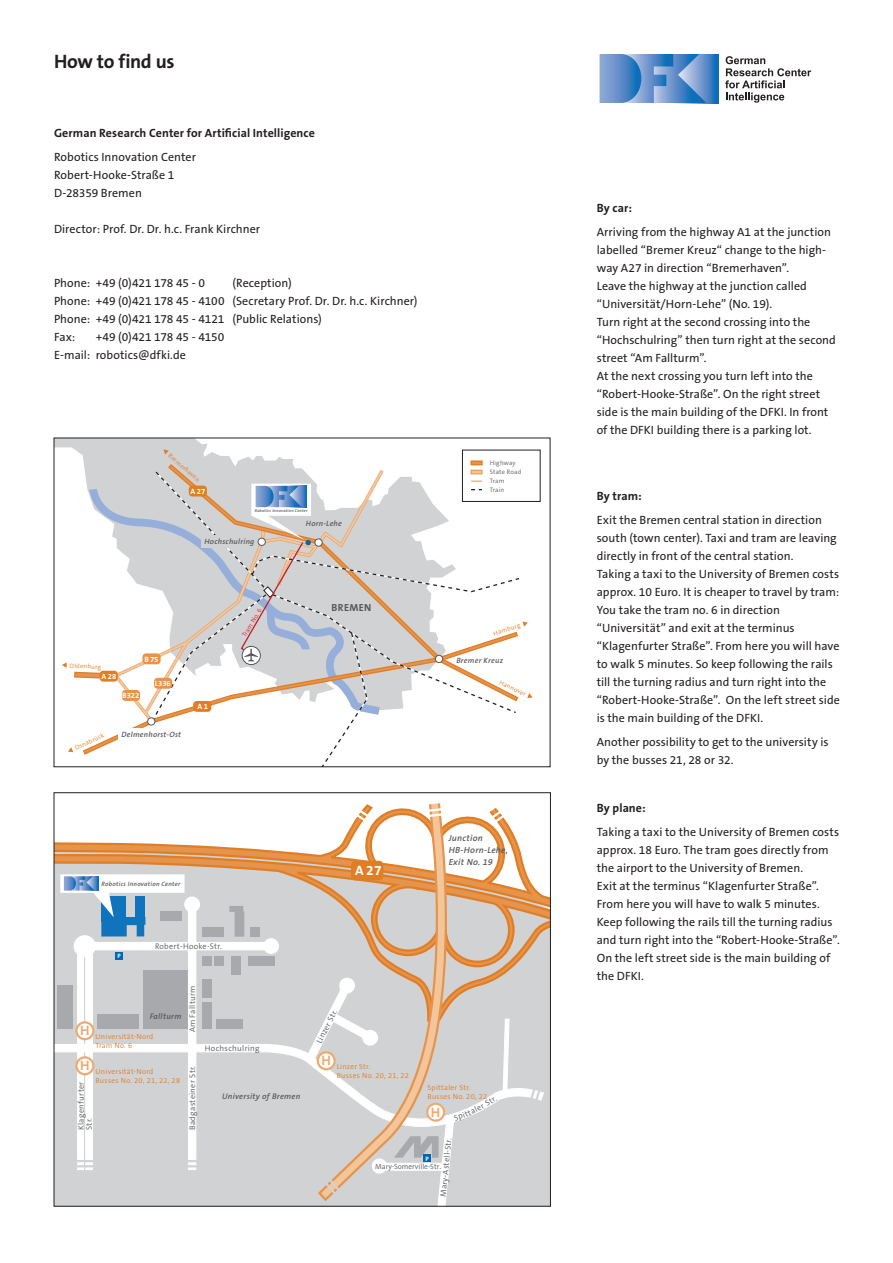
<style>
.page{position:relative;width:893px;height:1263px;background:#fff}
.page>*{position:absolute;margin:0;border:0;box-sizing:border-box;transform-origin:0 0}
.t1{font:700 19.5px "The Sans B7";letter-spacing:-.02em;color:#231f20}
.t2{font:700 13.8px "The Sans B7";color:#fff}
.t3{font:700 13.8px "The Sans B7";color:#edab72}
.t4{font:12px/18px "The Sans B5 Plain";letter-spacing:.005em;color:#231f20}
.t5{font:700 12px "The Sans B7";letter-spacing:.01em;color:#231f20}
.t6{font:700 10.35px "The Sans B7";letter-spacing:.035em;color:#57585a}
.t7{font:italic 600 9px/11.9px "The Sans B6";letter-spacing:.035em;color:#57585a}
.t8{font:300 8.25px/8.2px "The Sans B4";letter-spacing:.035em;color:#57585a}
.t9{font:italic 600 8.25px "The Sans B6";letter-spacing:.035em;color:#57585a}
.t10{font:italic 600 7.65px "The Sans B6";letter-spacing:.035em;color:#57585a}
.t11{font:700 7.65px "The Sans B7";color:#fff}
.t12{font:300 7.5px/9px "The Sans B4";letter-spacing:.035em;color:#e07e26}
.t13{font:300 7.5px "The Sans B4";color:#57585a}
.t14{font:300 6.45px "The Sans B4";color:#e07e26}
.t15{font:300 6.45px/9px "The Sans B4";letter-spacing:.035em;color:#57585a}
.t16{font:300 6.45px "The Sans B4";color:#da1f3d}
.t17{font:italic 600 6.3px "The Sans B6";letter-spacing:.04em;color:#57585a}
.t18{font:700 6.3px "The Sans B7";color:#fff}
.t19{font:italic 600 4.2px "The Sans B6";letter-spacing:.05em;color:#57585a}
.s1{font-size:9px}
</style>
<div class="page">
<svg style="left:706px;top:54px;width:12px;height:49px"></svg>
<svg style="left:600px;top:54px;width:106px;height:49px;background:#6593cb"></svg>
<svg style="left:725px;top:56px;width:86px;height:47px"></svg>
<svg style="left:56px;top:440px;width:238px;height:24px;fill:#d1d2d4"></svg>
<svg style="left:83px;top:464px;width:400px;height:291px"></svg>
<svg style="left:74px;top:671px;width:44px;height:9px"></svg>
<svg style="left:154px;top:470px;width:329px;height:10px"></svg>
<hr style="left:471px;top:461px;width:11px;height:4px;background:#e6944b">
<div style="left:470px;top:460px;width:13px;height:5px;border:1px solid #e07e26"></div>
<div style="left:471px;top:470px;width:11px;height:4px;border:1px solid #e6944b"></div>
<div style="left:118px;top:728px;width:56px;height:11px;background:#fff"></div>
<div style="left:148px;top:718px;width:7px;height:7px;background:#fff;border-radius:50%"></div>
<div style="left:147px;top:718px;width:8px;height:7px;border:1px solid #57585a;border-radius:50%"></div>
<svg style="left:164px;top:449px;width:5px;height:6px"></svg>
<svg style="left:62px;top:662px;width:5px;height:6px"></svg>
<svg style="left:68px;top:747px;width:5px;height:5px"></svg>
<div style="left:100px;top:671px;width:18px;height:11px;background:#e07e26;border-radius:4px"></div>
<div style="left:142px;top:653px;width:19px;height:11px;background:#e6944b;border-radius:4px"></div>
<div style="left:122px;top:690px;width:18px;height:11px;background:#e6944b;border-radius:4px"></div>
<svg style="left:150px;top:480px;width:383px;height:285px"></svg>
<svg style="left:56px;top:1030px;width:488px;height:174px;background:#d5d6d7"></svg>
<hr style="left:68px;top:1165px;width:147px;height:2px;background:#d1d2d4">
<hr style="left:68px;top:1160px;width:147px;height:2px;background:#d1d2d4">
<svg style="left:525px;top:1075px;width:20px;height:41px"></svg>
<svg style="left:56px;top:924px;width:493px;height:106px;background:#cfcccb"></svg>
<svg style="left:56px;top:816px;width:493px;height:108px"></svg>
<svg style="left:316px;top:803px;width:132px;height:400px;background:#d9ccc1"></svg>
<div style="left:351px;top:861px;width:32px;height:19px;background:#e07e26;border-radius:4px"></div>
<div style="left:318px;top:1052px;width:17px;height:17px;background:#fff;border-radius:50%"></div>
<div style="left:317px;top:1051px;width:19px;height:19px;border:2px solid #edab72;border-radius:50%"></div>
<div style="left:427px;top:1104px;width:17px;height:17px;background:#fff;border-radius:50%"></div>
<div style="left:426px;top:1103px;width:19px;height:19px;border:2px solid #edab72;border-radius:50%"></div>
<svg style="left:76px;top:1057px;width:17px;height:17px"></svg>
<div style="left:75px;top:1056px;width:19px;height:19px;border:2px solid #edab72;border-radius:50%"></div>
<svg style="left:76px;top:1022px;width:17px;height:17px"></svg>
<div style="left:75px;top:1021px;width:19px;height:19px;border:2px solid #edab72;border-radius:50%"></div>
<div style="left:423px;top:1155px;width:8px;height:7px;background:#0166b3"></div>
<div style="left:115px;top:952px;width:8px;height:8px;background:#0166b3"></div>
<svg style="left:489px;top:808px;width:23px;height:17px"></svg>
<svg style="left:351px;top:806px;width:96px;height:66px"></svg>
<svg style="left:315px;top:1167px;width:33px;height:36px"></svg>
<svg style="left:60px;top:874px;width:125px;height:62px"></svg>
<svg style="left:454px;top:1097px;width:43px;height:24px"></svg>
<p class="t1" style="left:54px;top:51px;width:122px">How to find us</p>
<p class="t5" style="left:54px;top:127px;width:262px">German Research Center for Artificial Intelligence</p>
<p class="t4" style="left:54px;top:148px;width:144px">Robotics Innovation Center</p>
<p class="t4" style="left:54px;top:166px;width:122px">Robert-Hooke-Straße 1</p>
<p class="t4" style="left:54px;top:184px;width:89px">D-28359 Bremen</p>
<p class="t4" style="left:54px;top:220px;width:208px">Director: Prof. Dr. Dr. h.c. Frank Kirchner</p>
<p class="t4" style="left:54px;top:274px;width:152px">Phone: +49 (0)421 178 45 - 0</p>
<p class="t4" style="left:233px;top:274px;width:61px">(Reception)</p>
<p class="t4" style="left:54px;top:292px;width:365px">Phone: +49 (0)421 178 45 - 4100 (Secretary Prof. Dr. Dr. h.c. Kirchner)</p>
<p class="t4" style="left:54px;top:310px;width:269px">Phone: +49 (0)421 178 45 - 4121 (Public Relations)</p>
<p class="t4" style="left:54px;top:328px;width:23px">Fax:</p>
<p class="t4" style="left:96px;top:328px;width:130px">+49 (0)421 178 45 - 4150</p>
<p class="t4" style="left:54px;top:346px;width:133px">E-mail: robotics@dfki.de</p>
<p class="t14" style="left:172px;top:452px;width:41px;rotate:41deg">Bremerhaven</p>
<p class="t11" style="left:191px;top:487px;width:16px">A27</p>
<p class="t19" style="left:255px;top:509px;width:54px">Robotics Innovation Center</p>
<p class="t10" style="left:306px;top:519px;width:38px">Horn-Lehe</p>
<p class="t10" style="left:204px;top:537px;width:51px">Hochschulring</p>
<p class="t14" style="left:70px;top:662px;width:33px;rotate:2deg">Oldenburg</p>
<p class="t11" style="left:102px;top:672px;width:16px">A28</p>
<p class="t11" style="left:144px;top:655px;width:16px">B75</p>
<p class="t11" style="left:155px;top:679px;width:18px">L336</p>
<p class="t14" style="left:74px;top:745px;width:33px;rotate:-25deg">Osnabrück</p>
<p class="t11" style="left:122px;top:691px;width:19px">B322</p>
<p class="t10" style="left:121px;top:730px;width:61px">Delmenhorst-Ost</p>
<p class="t11" style="left:198px;top:702px;width:12px">A1</p>
<p class="t16" style="left:241px;top:634px;width:33px;rotate:-59deg">Tram No. 6</p>
<p class="t6" style="left:331px;top:602px;width:42px">BREMEN</p>
<p class="t15" style="left:490px;top:458px;width:33px">Highway<br>State Road<br>Tram<br>Train</p>
<p class="t14" style="left:493px;top:630px;width:29px;rotate:-18deg">Hamburg</p>
<p class="t10" style="left:456px;top:656px;width:48px">Bremer Kreuz</p>
<p class="t14" style="left:501px;top:679px;width:30px;rotate:25deg">Hannover</p>
<p class="t17" style="left:102px;top:881px;width:80px">Robotics Innovation Center</p>
<p class="t2" style="left:355px;top:863px;width:28px">A27</p>
<p class="t7" style="left:449px;top:833px;width:61px">Junction<br>HB-Horn-Lehe,<br>Exit No. 19</p>
<p class="t18" style="left:117px;top:953px;width:5px">P</p>
<p class="t8" style="left:155px;top:942px;width:68px">Robert-Hooke-Str.</p>
<p class="t9" style="left:150px;top:1012px;width:33px">Fallturm</p>
<p class="t12" style="left:96px;top:1032px;width:59px;text-indent:-15px"><sup>H</sup> Universität-Nord<br>Tram No. 6</p>
<p class="t12" style="left:96px;top:1067px;width:86px;text-indent:-15px"><sup>H</sup> Universität-Nord<br>Busses No. 20, 21, 22, 28</p>
<p class="t8" style="left:77px;top:1130px;width:50px;rotate:-90deg">Klagenfurter<br>Str.</p>
<p class="t8" style="left:189px;top:1032px;width:48px;rotate:-90deg">Am Fallturm</p>
<p class="t8" style="left:189px;top:1130px;width:66px;rotate:-90deg">Badgasteiner Str.</p>
<p class="t8" style="left:205px;top:1044px;width:56px">Hochschulring</p>
<p class="t9" style="left:222px;top:1091px;width:80px">University of Bremen</p>
<p class="t8" style="left:315px;top:1041px;width:38px;rotate:-63deg">Linzer Str.</p>
<p class="t3" style="left:321px;top:1053px;width:11px">H</p>
<p class="t12" style="left:337px;top:1062px;width:74px">Linzer Str.<br>Busses No. 20, 21, 22</p>
<p class="t12" style="left:428px;top:1083px;width:61px">Spittaler Str.<br>Busses No. 20, 22</p>
<p class="t3" style="left:431px;top:1104px;width:11px">H</p>
<p class="t8" style="left:439px;top:1196px;width:60px;rotate:-84deg">Mary-Astell-Str.</p>
<p class="t18" style="left:425px;top:1155px;width:5px">P</p>
<p class="t13" style="left:375px;top:1163px;width:68px">Mary-Somerville-Str<span class="s1">.</span></p>
<p class="t5" style="left:597px;top:202px;width:37px">By car:</p>
<p class="t4" style="left:597px;top:224px;width:236px">Arriving from the highway A1 at the junction labelled “Bremer Kreuz“ change to the high&shy;way A27 in direction “Bremerhaven”.</p>
<p class="t4" style="left:597px;top:278px;width:212px">Leave the highway at the junction called</p>
<p class="t4" style="left:597px;top:296px;width:177px">“Universität/Horn-Lehe” (No. 19).</p>
<p class="t4" style="left:597px;top:314px;width:241px">Turn right at the second crossing into the “Hochschulring” then turn right at the second street “Am Fallturm”.</p>
<p class="t4" style="left:597px;top:368px;width:233px">At the next crossing you turn left into the “Robert-Hooke-Straße”. On the right street side is the main building of the DFKI. In front of the DFKI building there is a parking lot.</p>
<p class="t5" style="left:597px;top:490px;width:46px">By tram:</p>
<p class="t4" style="left:597px;top:512px;width:242px">Exit the Bremen central station in direction south (town center). Taxi and tram are leaving directly in front of the central station.</p>
<p class="t4" style="left:597px;top:566px;width:244px;text-align:justify">Taking a taxi to the University of Bremen costs approx. 10 Euro. It is cheaper to travel by tram:<br>You take the tram no. 6 in direction</p>
<p class="t4" style="left:597px;top:620px;width:199px">“Universität” and exit at the terminus</p>
<p class="t4" style="left:597px;top:638px;width:245px">“Klagenfurter Straße”. From here you will have to walk 5 minutes. So keep following the rails till the turning radius and turn right into the “Robert-Hooke-Straße”. On the left street side is the main building of the DFKI.</p>
<p class="t4" style="left:597px;top:734px;width:233px">Another possibility to get to the university is by the busses 21, 28 or 32.</p>
<p class="t5" style="left:597px;top:802px;width:50px">By plane:</p>
<p class="t4" style="left:597px;top:824px;width:244px">Taking a taxi to the University of Bremen costs approx. 18 Euro. The tram goes directly from the airport to the University of Bremen.</p>
<p class="t4" style="left:597px;top:878px;width:244px">Exit at the terminus “Klagenfurter Straße”.<br>From here you will have to walk 5 minutes.<br>Keep following the rails till the turning radius and turn right into the “Robert-Hooke-Straße”.</p>
<p class="t4" style="left:597px;top:950px;width:235px">On the left street side is the main building of the DFKI.</p>
</div>
